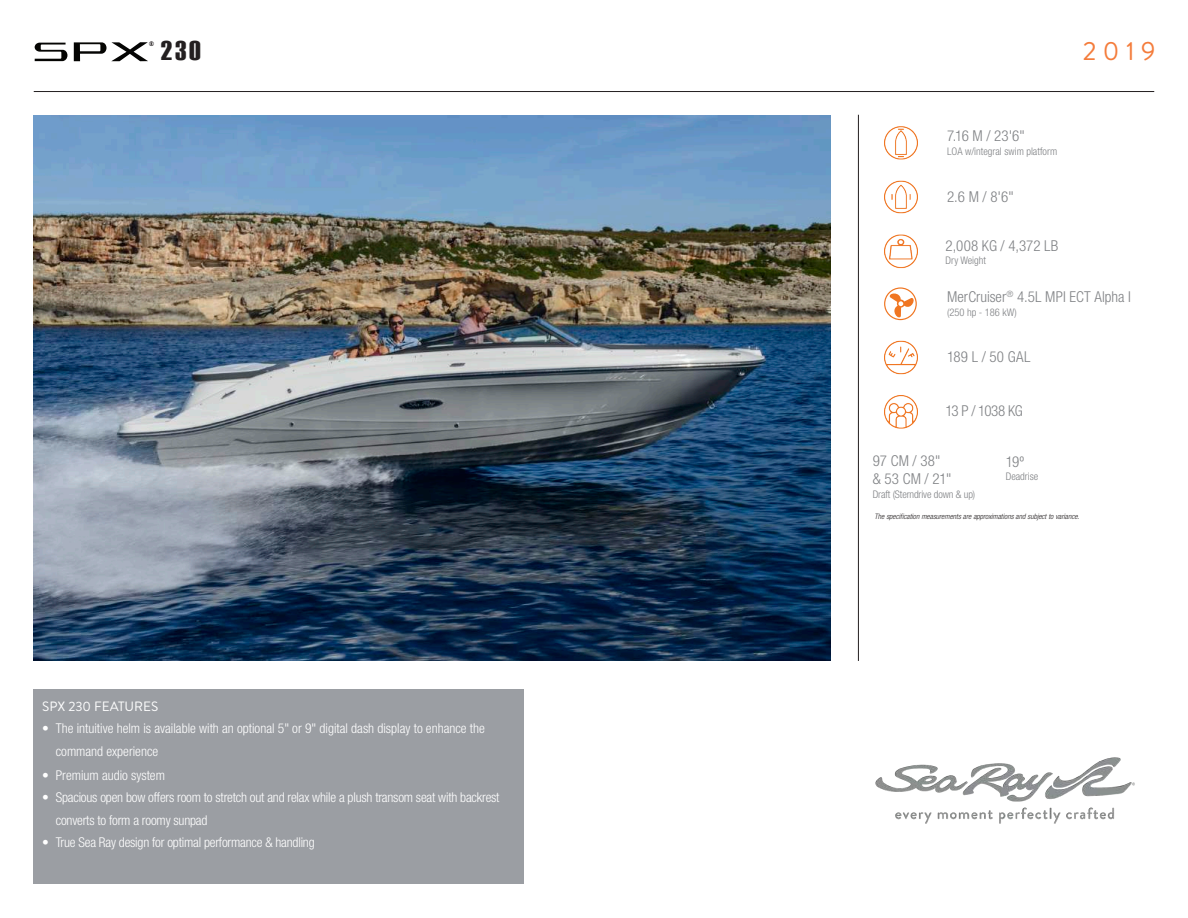
<style>
.page{position:relative;width:1188px;height:918px;background:#fff}
.page>*{position:absolute;margin:0;border:0;box-sizing:border-box;transform-origin:0 0}
.t1{font:27px "Haettenschweiler";color:#231f20;scale:1.1 1}
.t2{font:26.25px "Brandon Grotesque";color:#f47c3b}
.t3{font:300 condensed 15px/18px "Helvetica Neue";letter-spacing:.005em;color:#808285}
.t4{font:300 condensed 13.5px/22.5px "Helvetica Neue";letter-spacing:-.015em;color:#fff}
.t5{font:13.5px "Brandon Grotesque";color:#fff}
.t6{font:12px "Haettenschweiler";color:#231f20}
.t7{font:300 condensed 10.5px "Helvetica Neue";color:#808285}
.t8{font:italic 300 condensed 7.5px "Helvetica Neue";color:#231f20}
</style>
<div class="page">
<hr style="left:34px;top:91px;width:1120px;height:1px;background:#231f20">
<hr style="left:858px;top:115px;width:1px;height:546px;background:#231f20">
<div style="left:34px;top:690px;width:490px;height:194px;background:#9b9ea3"></div>
<img style="left:34px;top:116px;width:797px;height:545px">
<img style="left:875px;top:757px;width:260px;height:67px">
<svg style="left:35px;top:43px;width:32px;height:18px"></svg>
<svg style="left:74px;top:42px;width:74px;height:19px"></svg>
<svg style="left:884px;top:288px;width:33px;height:32px"></svg>
<img style="left:885px;top:126px;width:33px;height:34px">
<img style="left:885px;top:180px;width:33px;height:34px">
<img style="left:885px;top:340px;width:33px;height:35px">
<img style="left:885px;top:395px;width:33px;height:34px">
<img style="left:885px;top:234px;width:33px;height:34px">
<p class="t6" style="left:149px;top:39px;width:6px">®</p>
<h1 class="t1" style="left:161px;top:36px;width:38px">230</h1>
<p class="t5" style="left:42px;top:697px;width:118px">SPX 230 FEATURES</p>
<p class="t4" style="left:56px;top:717px;width:431px;text-indent:-14px">• The intuitive helm is available with an optional 5" or 9" digital dash display to enhance the command experience</p>
<p class="t4" style="left:42px;top:764px;width:124px">• Premium audio system</p>
<p class="t4" style="left:56px;top:786px;width:445px;text-indent:-14px">• Spacious open bow offers room to stretch out and relax while a plush transom seat with backrest converts to form a roomy sunpad</p>
<p class="t4" style="left:42px;top:831px;width:274px">• True Sea Ray design for optimal performance &amp; handling</p>
<h2 class="t2" style="left:1083px;top:33px;width:74px">2019</h2>
<p class="t3" style="left:947px;top:127px;width:79px">7.16 M / 23'6"</p>
<p class="t7" style="left:947px;top:145px;width:112px">LOA w/integral swim platform</p>
<p class="t3" style="left:947px;top:188px;width:68px">2.6 M / 8'6"</p>
<p class="t3" style="left:946px;top:237px;width:114px">2,008 KG / 4,372 LB</p>
<p class="t7" style="left:946px;top:254px;width:42px">Dry Weight</p>
<p class="t3" style="left:947px;top:288px;width:185px">MerCruiser<sup>®</sup> 4.5L MPI ECT Alpha I</p>
<p class="t7" style="left:947px;top:306px;width:71px">(250 hp - 186 kW)</p>
<p class="t3" style="left:947px;top:347px;width:85px">189 L / 50 GAL</p>
<p class="t3" style="left:946px;top:401px;width:79px">13 P / 1038 KG</p>
<p class="t3" style="left:873px;top:452px;width:80px">97 CM / 38" &amp; 53 CM / 21"</p>
<p class="t7" style="left:873px;top:488px;width:104px">Draft (Sterndrive down &amp; up)</p>
<p class="t3" style="left:1006px;top:453px;width:20px">19º</p>
<p class="t7" style="left:1006px;top:470px;width:34px">Deadrise</p>
<p class="t8" style="left:875px;top:512px;width:206px">The specification measurements are approximations and subject to variance.</p>
</div>
